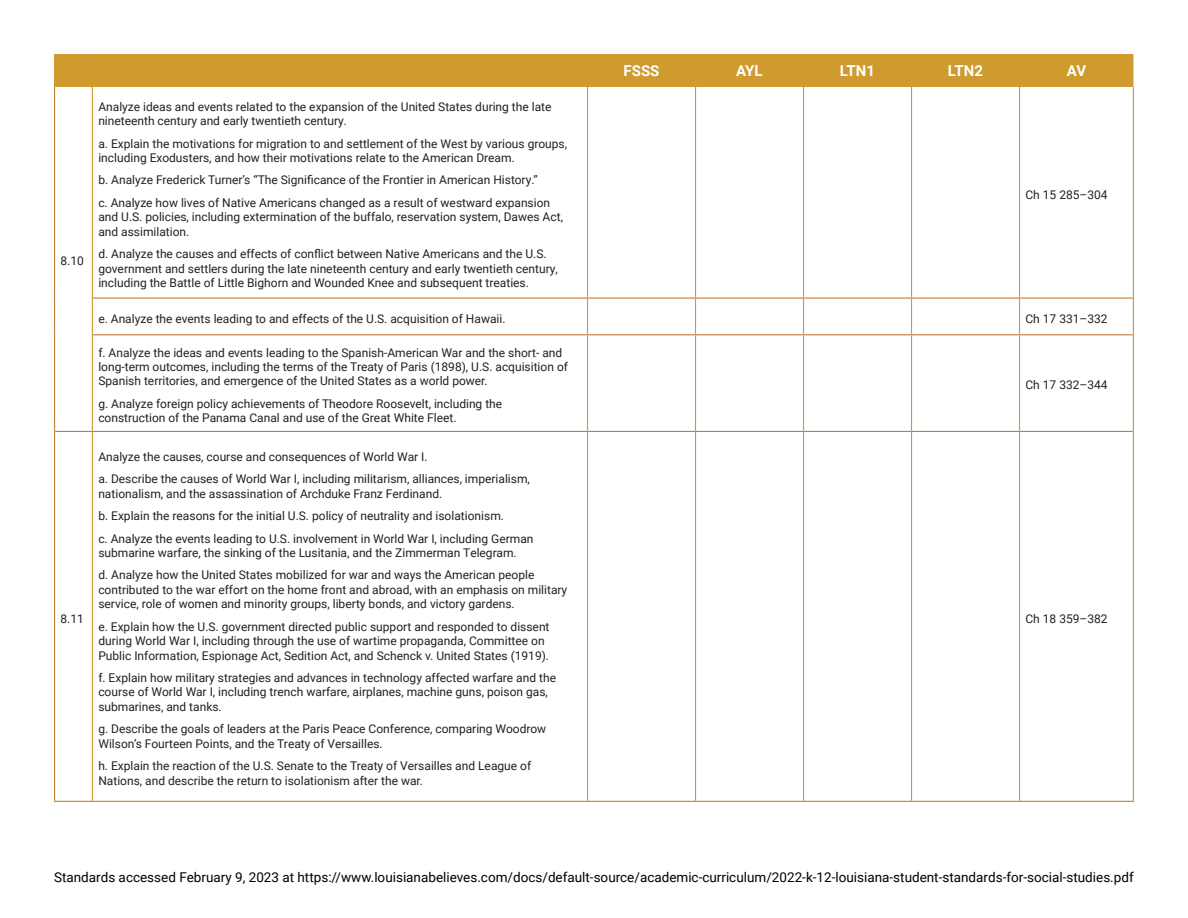
<style>
.page{position:relative;width:1188px;height:918px;background:#fff}
.page>*{position:absolute;margin:0;border:0;box-sizing:border-box;transform-origin:0 0}
.t1{font:700 15px "Roboto";color:#fff}
.t2{font:13.5px "Roboto";color:#000}
.t3{font:12px/14.4px "Roboto";color:#231f20}
</style>
<div class="page">
<div style="left:55px;top:55px;width:1078px;height:32px;background:#cf9a2e"></div>
<hr style="left:92px;top:87px;width:1px;height:211px;background:#cf9a2e">
<hr style="left:587px;top:87px;width:1px;height:211px;background:#cf9a2e">
<hr style="left:695px;top:87px;width:1px;height:211px;background:#cf9a2e">
<hr style="left:803px;top:87px;width:1px;height:211px;background:#cf9a2e">
<hr style="left:911px;top:87px;width:1px;height:211px;background:#cf9a2e">
<hr style="left:1019px;top:87px;width:1px;height:211px;background:#cf9a2e">
<hr style="left:1133px;top:87px;width:1px;height:211px;background:#cf9a2e">
<hr style="left:92px;top:298px;width:1px;height:37px;background:#cf9a2e">
<hr style="left:587px;top:299px;width:1px;height:35px;background:#cf9a2e">
<hr style="left:695px;top:299px;width:1px;height:35px;background:#cf9a2e">
<hr style="left:803px;top:299px;width:1px;height:35px;background:#cf9a2e">
<hr style="left:911px;top:299px;width:1px;height:35px;background:#cf9a2e">
<hr style="left:1019px;top:299px;width:1px;height:35px;background:#cf9a2e">
<hr style="left:1133px;top:298px;width:1px;height:37px;background:#cf9a2e">
<hr style="left:92px;top:335px;width:1px;height:96px;background:#cf9a2e">
<hr style="left:587px;top:335px;width:1px;height:96px;background:#cf9a2e">
<hr style="left:695px;top:335px;width:1px;height:96px;background:#cf9a2e">
<hr style="left:803px;top:335px;width:1px;height:96px;background:#cf9a2e">
<hr style="left:911px;top:335px;width:1px;height:96px;background:#cf9a2e">
<hr style="left:1019px;top:335px;width:1px;height:96px;background:#cf9a2e">
<hr style="left:1133px;top:335px;width:1px;height:96px;background:#cf9a2e">
<hr style="left:92px;top:432px;width:1px;height:369px;background:#cf9a2e">
<hr style="left:587px;top:432px;width:1px;height:369px;background:#cf9a2e">
<hr style="left:695px;top:432px;width:1px;height:369px;background:#cf9a2e">
<hr style="left:803px;top:432px;width:1px;height:369px;background:#cf9a2e">
<hr style="left:911px;top:432px;width:1px;height:369px;background:#cf9a2e">
<hr style="left:1019px;top:432px;width:1px;height:369px;background:#cf9a2e">
<hr style="left:1133px;top:431px;width:1px;height:370px;background:#cf9a2e">
<hr style="left:54px;top:55px;width:1px;height:32px;background:#cf9a2e">
<hr style="left:54px;top:54px;width:38px;height:1px;background:#cf992e">
<hr style="left:92px;top:54px;width:496px;height:1px;background:#cf992e">
<hr style="left:588px;top:54px;width:108px;height:1px;background:#cf992e">
<hr style="left:696px;top:54px;width:108px;height:1px;background:#cf992e">
<hr style="left:804px;top:54px;width:108px;height:1px;background:#cf992e">
<hr style="left:912px;top:54px;width:108px;height:1px;background:#cf992e">
<hr style="left:1020px;top:54px;width:113px;height:1px;background:#cf992e">
<hr style="left:54px;top:87px;width:1px;height:211px;background:#c17f3c">
<hr style="left:54px;top:298px;width:1px;height:37px;background:#c17f3c">
<hr style="left:54px;top:335px;width:1px;height:96px;background:#c17f3c">
<hr style="left:54px;top:431px;width:1px;height:370px;background:#c17f3c">
<hr style="left:93px;top:298px;width:495px;height:1px;background:#c17f3c">
<hr style="left:588px;top:298px;width:108px;height:1px;background:#c17f3c">
<hr style="left:696px;top:298px;width:108px;height:1px;background:#c17f3c">
<hr style="left:804px;top:298px;width:108px;height:1px;background:#c17f3c">
<hr style="left:912px;top:298px;width:108px;height:1px;background:#c17f3c">
<hr style="left:1020px;top:298px;width:113px;height:1px;background:#c17f3c">
<hr style="left:93px;top:334px;width:495px;height:1px;background:#c17f3c">
<hr style="left:588px;top:334px;width:108px;height:1px;background:#c17f3c">
<hr style="left:696px;top:334px;width:108px;height:1px;background:#c17f3c">
<hr style="left:804px;top:334px;width:108px;height:1px;background:#c17f3c">
<hr style="left:912px;top:334px;width:108px;height:1px;background:#c17f3c">
<hr style="left:1020px;top:334px;width:113px;height:1px;background:#c17f3c">
<hr style="left:55px;top:431px;width:37px;height:1px;background:#c17f3c">
<hr style="left:92px;top:431px;width:496px;height:1px;background:#c17f3c">
<hr style="left:588px;top:431px;width:108px;height:1px;background:#c17f3c">
<hr style="left:696px;top:431px;width:108px;height:1px;background:#c17f3c">
<hr style="left:804px;top:431px;width:108px;height:1px;background:#c17f3c">
<hr style="left:912px;top:431px;width:108px;height:1px;background:#c17f3c">
<hr style="left:1020px;top:431px;width:113px;height:1px;background:#c17f3c">
<hr style="left:54px;top:801px;width:38px;height:1px;background:#c17f3c">
<hr style="left:92px;top:801px;width:496px;height:1px;background:#c17f3c">
<hr style="left:588px;top:801px;width:108px;height:1px;background:#c17f3c">
<hr style="left:696px;top:801px;width:108px;height:1px;background:#c17f3c">
<hr style="left:804px;top:801px;width:108px;height:1px;background:#c17f3c">
<hr style="left:912px;top:801px;width:108px;height:1px;background:#c17f3c">
<hr style="left:1020px;top:801px;width:114px;height:1px;background:#c17f3c">
<p class="t3" style="left:61px;top:254px;width:25px">8.10</p>
<p class="t3" style="left:61px;top:611px;width:25px">8.11</p>
<p class="t3" style="left:98px;top:99px;width:455px">Analyze ideas and events related to the expansion of the United States during the late nineteenth century and early twentieth century.</p>
<p class="t3" style="left:98px;top:136px;width:470px">a. Explain the motivations for migration to and settlement of the West by various groups, including Exodusters, and how their motivations relate to the American Dream.</p>
<p class="t3" style="left:98px;top:172px;width:441px">b. Analyze Frederick Turner’s “The Significance of the Frontier in American History.”</p>
<p class="t3" style="left:98px;top:195px;width:466px">c. Analyze how lives of Native Americans changed as a result of westward expansion and U.S. policies, including extermination of the buffalo, reservation system, Dawes Act, and assimilation.</p>
<p class="t3" style="left:98px;top:246px;width:461px">d. Analyze the causes and effects of conflict between Native Americans and the U.S. government and settlers during the late nineteenth century and early twentieth century, including the Battle of Little Bighorn and Wounded Knee and subsequent treaties.</p>
<p class="t1" style="left:624px;top:60px;width:37px">FSSS</p>
<p class="t1" style="left:736px;top:60px;width:28px">AYL</p>
<p class="t1" style="left:840px;top:60px;width:37px">LTN1</p>
<p class="t1" style="left:948px;top:60px;width:37px">LTN2</p>
<p class="t1" style="left:1067px;top:60px;width:21px">AV</p>
<p class="t3" style="left:1026px;top:187px;width:84px">Ch 15 285–304</p>
<p class="t3" style="left:98px;top:311px;width:409px">e. Analyze the events leading to and effects of the U.S. acquisition of Hawaii.</p>
<p class="t3" style="left:1026px;top:311px;width:84px">Ch 17 331–332</p>
<p class="t3" style="left:98px;top:345px;width:471px">f. Analyze the ideas and events leading to the Spanish-American War and the short- and long-term outcomes, including the terms of the Treaty of Paris (1898), U.S. acquisition of<br>Spanish territories, and emergence of the United States as a world power.</p>
<p class="t3" style="left:98px;top:396px;width:405px">g. Analyze foreign policy achievements of Theodore Roosevelt, including the construction of the Panama Canal and use of the Great White Fleet.</p>
<p class="t3" style="left:1026px;top:377px;width:84px">Ch 17 332–344</p>
<p class="t3" style="left:98px;top:449px;width:331px">Analyze the causes, course and consequences of World War I.</p>
<p class="t3" style="left:98px;top:471px;width:433px">a. Describe the causes of World War I, including militarism, alliances, imperialism, nationalism, and the assassination of Archduke Franz Ferdinand.</p>
<p class="t3" style="left:98px;top:508px;width:407px">b. Explain the reasons for the initial U.S. policy of neutrality and isolationism.</p>
<p class="t3" style="left:98px;top:531px;width:437px">c. Analyze the events leading to U.S. involvement in World War I, including German submarine warfare, the sinking of the Lusitania, and the Zimmerman Telegram.</p>
<p class="t3" style="left:98px;top:568px;width:470px">d. Analyze how the United States mobilized for war and ways the American people contributed to the war effort on the home front and abroad, with an emphasis on military service, role of women and minority groups, liberty bonds, and victory gardens.</p>
<p class="t3" style="left:98px;top:619px;width:453px">e. Explain how the U.S. government directed public support and responded to dissent during World War I, including through the use of wartime propaganda, Committee on<br>Public Information, Espionage Act, Sedition Act, and Schenck v. United States (1919).</p>
<p class="t3" style="left:98px;top:670px;width:459px">f. Explain how military strategies and advances in technology affected warfare and the course of World War I, including trench warfare, airplanes, machine guns, poison gas, submarines, and tanks.</p>
<p class="t3" style="left:98px;top:721px;width:449px">g. Describe the goals of leaders at the Paris Peace Conference, comparing Woodrow<br>Wilson’s Fourteen Points, and the Treaty of Versailles.</p>
<p class="t3" style="left:98px;top:758px;width:434px">h. Explain the reaction of the U.S. Senate to the Treaty of Versailles and League of<br>Nations, and describe the return to isolationism after the war.</p>
<p class="t3" style="left:1026px;top:611px;width:84px">Ch 18 359–382</p>
<p class="t2" style="left:54px;top:868px;width:1081px">Standards accessed February 9, 2023 at https://www.louisianabelieves.com/docs/default-source/academic-curriculum/2022-k-12-louisiana-student-standards-for-social-studies.pdf</p>
</div>
